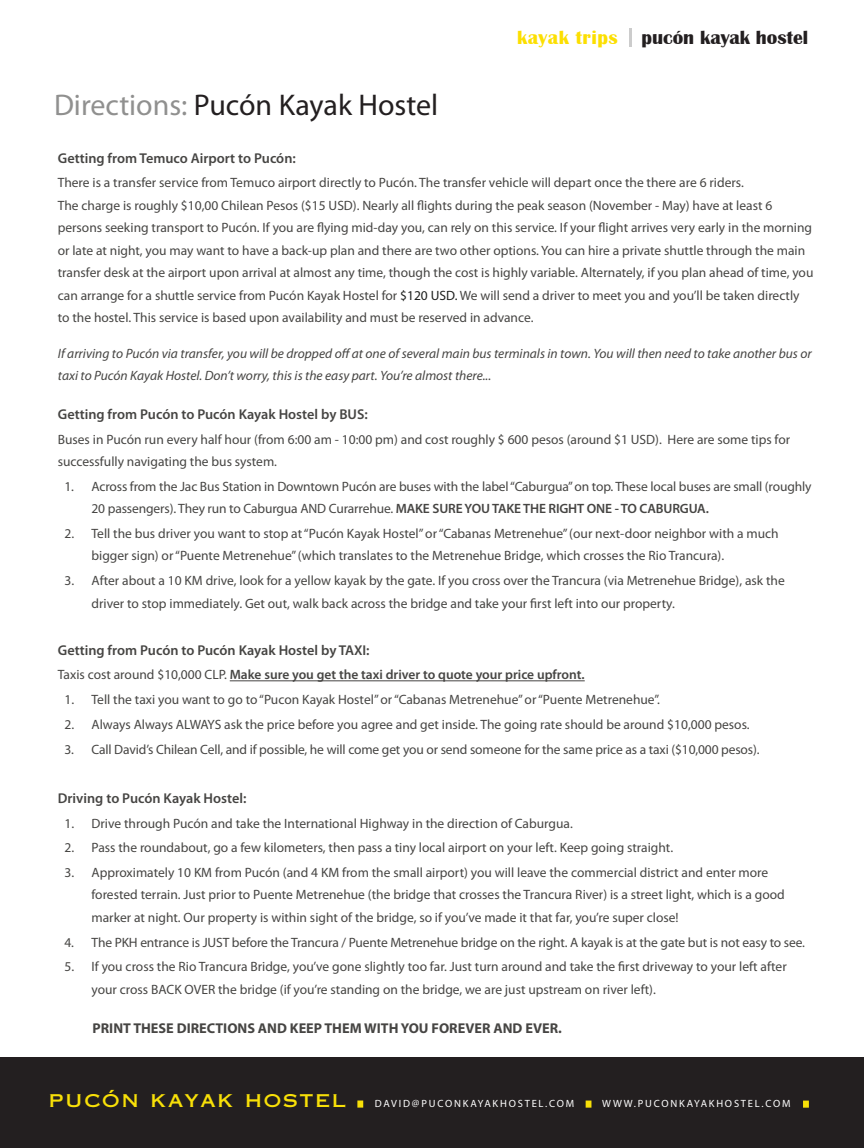
<style>
.page{position:relative;width:864px;height:1148px;background:#fff}
.page>*{position:absolute;margin:0;border:0;box-sizing:border-box;transform-origin:0 0}
.t1{font:30px "Myriad Pro";color:#231f20}
.t2{font:21px "Copperplate Thirty One AB";letter-spacing:.075em;color:#f8e008}
.t3{font:700 19.5px "Britannic";color:#231f20}
.t4{font:600 14.25px "Myriad Pro";color:#464543}
.t5{font:700 14.25px "Myriad Pro";color:#464543}
.t6{font:13.5px/22.5px "Myriad Pro";color:#464543}
.t7{font:italic 13.5px/22.5px "Myriad Pro";color:#464543}
.t8{font:600 13.5px "Myriad Pro";color:#464543}
.t9{font:10.5px "Myriad Pro";letter-spacing:.17em;color:#fff}
.s1{color:#fcdf00}
.s2{color:#90908f}
.s3{color:#1e201e}
.s4{font-weight:600}
.s5{font-weight:400}
</style>
<div class="page">
<div style="left:0;top:1057px;width:864px;height:91px;background:#231f20"></div>
<svg style="left:803px;top:1100px;width:6px;height:7px"></svg>
<svg style="left:586px;top:1100px;width:5px;height:7px"></svg>
<svg style="left:357px;top:1100px;width:6px;height:7px"></svg>
<svg style="left:629px;top:29px;width:2px;height:18px"></svg>
<hr style="left:230px;top:680px;width:355px;height:1px;background:#464543">
<h3 class="t3" style="left:517px;top:27px;width:293px"><span class="s1">kayak trips</span> pucón kayak hostel</h3>
<h1 class="t1" style="left:54px;top:86px;width:386px"><span class="s2">Directions:</span> Pucón Kayak Hostel</h1>
<p class="t4" style="left:58px;top:149px;width:240px">Getting from Temuco Airport to Pucón:</p>
<p class="t6" style="left:58px;top:171px;width:757px">There is a transfer service from Temuco airport directly to Pucón. The transfer vehicle will depart once the there are 6 riders.<br>The charge is roughly $10,00 Chilean Pesos ($15 USD). Nearly all flights during the peak season (November - May) have at least 6 persons seeking transport to Pucón. If you are flying mid-day you, can rely on this service. If your flight arrives very early in the morning or late at night, you may want to have a back-up plan and there are two other options. You can hire a private shuttle through the main transfer desk at the airport upon arrival at almost any time, though the cost is highly variable. Alternately, if you plan ahead of time, you can arrange for a shuttle service from Pucón Kayak Hostel for <span class="s3">$120 USD.</span> We will send a driver to meet you and you’ll be taken directly to the hostel. This service is based upon availability and must be reserved in advance.</p>
<p class="t7" style="left:58px;top:341px;width:755px">If arriving to Pucón via transfer, you will be dropped off at one of several main bus terminals in town. You will then need to take another bus or taxi to Pucón Kayak Hostel. Don’t worry, this is the easy part. You’re almost there...</p>
<p class="t4" style="left:58px;top:405px;width:312px">Getting from Pucón to Pucón Kayak Hostel by BUS:</p>
<p class="t6" style="left:58px;top:427px;width:734px">Buses in Pucón run every half hour (from 6:00 am - 10:00 pm) and cost roughly $ 600 pesos (around $1 USD). Here are some tips for successfully navigating the bus system.</p>
<p class="t6" style="left:92px;top:475px;width:722px;text-indent:-27px">1. Across from the Jac Bus Station in Downtown Pucón are buses with the label “Caburgua” on top. These local buses are small (roughly<br>20 passengers). They run to Caburgua AND Curarrehue. <span class="s4">MAKE SURE YOU TAKE THE RIGHT ONE - TO CABURGUA.</span></p>
<p class="t6" style="left:92px;top:522px;width:689px;text-indent:-27px">2. Tell the bus driver you want to stop at “Pucón Kayak Hostel” or “Cabanas Metrenehue” (our next-door neighbor with a much bigger sign) or “Puente Metrenehue” (which translates to the Metrenehue Bridge, which crosses the Rio Trancura).</p>
<p class="t6" style="left:92px;top:569px;width:695px;text-indent:-27px">3. After about a 10 KM drive, look for a yellow kayak by the gate. If you cross over the Trancura (via Metrenehue Bridge), ask the driver to stop immediately. Get out, walk back across the bridge and take your first left into our property.</p>
<p class="t4" style="left:58px;top:641px;width:313px">Getting from Pucón to Pucón Kayak Hostel by TAXI:</p>
<p class="t8" style="left:58px;top:666px;width:528px"><span class="s5">Taxis cost around $10,000 CLP.</span> Make sure you get the taxi driver to quote your price upfront.</p>
<p class="t6" style="left:65px;top:688px;width:597px">1. Tell the taxi you want to go to “Pucon Kayak Hostel” or “Cabanas Metrenehue” or “Puente Metrenehue”.</p>
<p class="t6" style="left:65px;top:713px;width:687px">2. Always Always ALWAYS ask the price before you agree and get inside. The going rate should be around $10,000 pesos.</p>
<p class="t6" style="left:65px;top:737px;width:697px">3. Call David’s Chilean Cell, and if possible, he will come get you or send someone for the same price as a taxi ($10,000 pesos).</p>
<p class="t4" style="left:58px;top:789px;width:190px">Driving to Pucón Kayak Hostel:</p>
<p class="t6" style="left:65px;top:811px;width:510px">1. Drive through Pucón and take the International Highway in the direction of Caburgua.</p>
<p class="t6" style="left:65px;top:836px;width:610px">2. Pass the roundabout, go a few kilometers, then pass a tiny local airport on your left. Keep going straight.</p>
<p class="t6" style="left:92px;top:860px;width:695px;text-indent:-27px">3. Approximately 10 KM from Pucón (and 4 KM from the small airport) you will leave the commercial district and enter more forested terrain. Just prior to Puente Metrenehue (the bridge that crosses the Trancura River) is a street light, which is a good marker at night. Our property is within sight of the bridge, so if you’ve made it that far, you’re super close!</p>
<p class="t6" style="left:65px;top:930px;width:742px">4. The PKH entrance is JUST before the Trancura / Puente Metrenehue bridge on the right. A kayak is at the gate but is not easy to see.</p>
<p class="t6" style="left:92px;top:955px;width:697px;text-indent:-27px">5. If you cross the Rio Trancura Bridge, you’ve gone slightly too far. Just turn around and take the first driveway to your left after your cross BACK OVER the bridge (if you’re standing on the bridge, we are just upstream on river left).</p>
<p class="t5" style="left:93px;top:1019px;width:471px">PRINT THESE DIRECTIONS AND KEEP THEM WITH YOU FOREVER AND EVER.</p>
<h2 class="t2" style="left:49px;top:1086px;width:299px">PUCÓN KAYAK HOSTEL</h2>
<p class="t9" style="left:375px;top:1097px;width:201px">DAVID@PUCONKAYAKHOSTEL.COM</p>
<p class="t9" style="left:602px;top:1097px;width:190px">WWW.PUCONKAYAKHOSTEL.COM</p>
</div>
